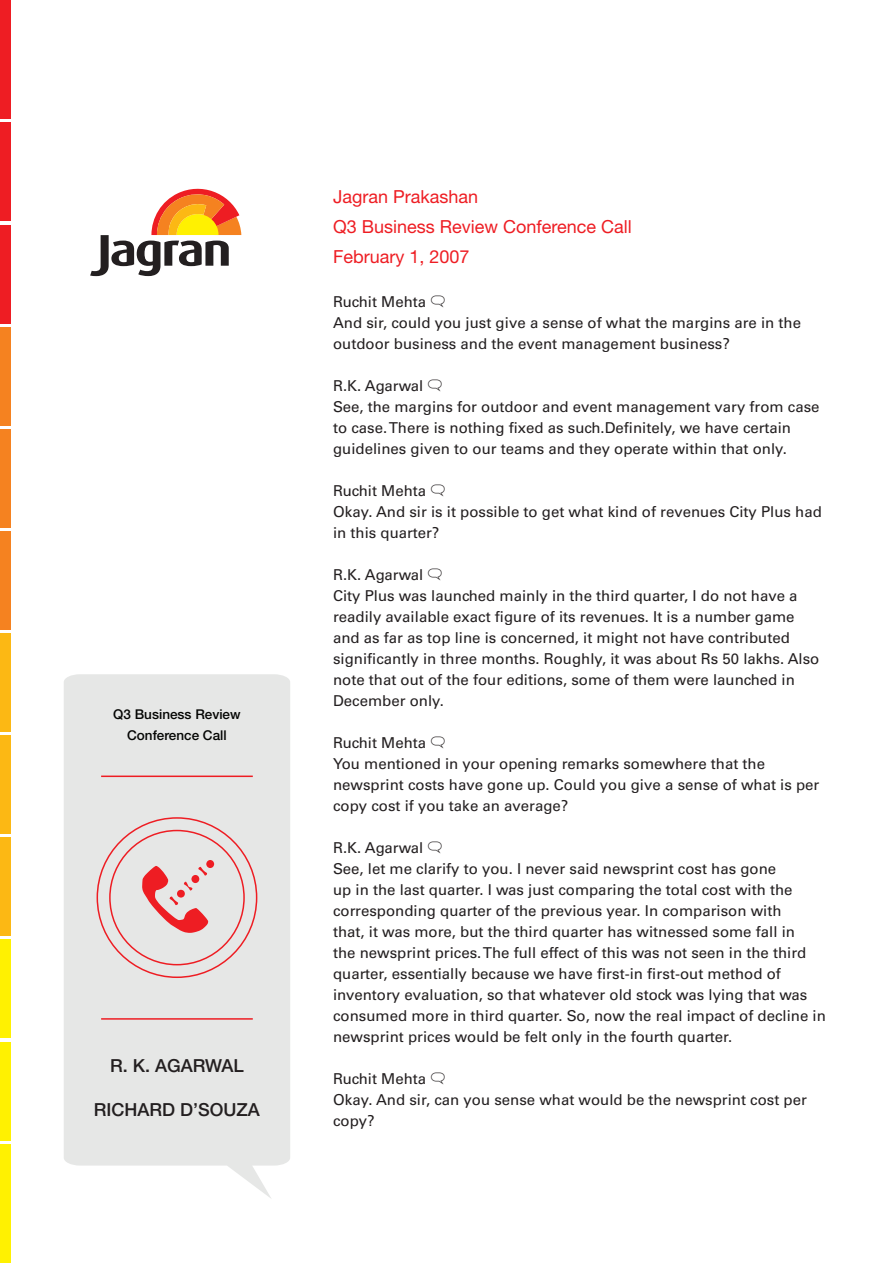
<style>
.page{position:relative;width:893px;height:1263px;background:#fff}
.page>*{position:absolute;margin:0;border:0;box-sizing:border-box;transform-origin:0 0}
.t1{font:18px/30px "Helvetica Neue";color:#ee1d23}
.t2{font:500 18px "Helvetica Neue";color:#231f20}
.t3{font:15px/21px "Univers LT Std";color:#231f20}
.t4{font:500 13.5px/21px "Helvetica Neue";color:#040503;text-align:center}
.s1{font-family:"Talk Balloons"}
</style>
<div class="page">
<svg style="left:64px;top:674px;width:226px;height:524px;background:#e7e6e5"></svg>
<hr style="left:101px;top:1018px;width:152px;height:2px;background:#ee1d23">
<hr style="left:101px;top:775px;width:152px;height:2px;background:#ee1d23">
<svg style="left:142px;top:860px;width:72px;height:73px;background:#e8abac"></svg>
<div style="left:0;top:327px;width:11px;height:98px;background:#f58220"></div>
<div style="left:0;top:429px;width:11px;height:98px;background:#f58220"></div>
<div style="left:0;top:531px;width:11px;height:99px;background:#f58220"></div>
<div style="left:0;top:0;width:11px;height:119px;background:#ee1d23"></div>
<div style="left:0;top:123px;width:11px;height:98px;background:#ee1d23"></div>
<div style="left:0;top:225px;width:11px;height:98px;background:#ee1d23"></div>
<div style="left:0;top:633px;width:11px;height:99px;background:#fcb814"></div>
<div style="left:0;top:735px;width:11px;height:99px;background:#fcb814"></div>
<div style="left:0;top:838px;width:11px;height:98px;background:#fcb814"></div>
<div style="left:0;top:940px;width:11px;height:98px;background:#fff101"></div>
<div style="left:0;top:1042px;width:11px;height:98px;background:#fff101"></div>
<div style="left:0;top:1144px;width:11px;height:119px;background:#fff101"></div>
<svg style="left:90px;top:188px;width:151px;height:88px"></svg>
<p class="t4" style="left:113px;top:704px;width:129px">Q3 Business Review<br>Conference Call</p>
<p class="t2" style="left:110px;top:1055px;width:135px">R. K. AGARWAL</p>
<p class="t2" style="left:94px;top:1098px;width:168px">RICHARD D’SOUZA</p>
<p class="t1" style="left:333px;top:181px;width:300px">Jagran Prakashan<br>Q3 Business Review Conference Call<br>February 1, 2007</p>
<p class="t3" style="left:333px;top:291px;width:469px">Ruchit Mehta <span class="s1">L<br></span>And sir, could you just give a sense of what the margins are in the outdoor business and the event management business?</p>
<p class="t3" style="left:333px;top:375px;width:488px">R.K. Agarwal <span class="s1">L<br></span>See, the margins for outdoor and event management vary from case to case. There is nothing fixed as such.Definitely, we have certain guidelines given to our teams and they operate within that only.</p>
<p class="t3" style="left:333px;top:480px;width:490px">Ruchit Mehta <span class="s1">L<br></span>Okay. And sir is it possible to get what kind of revenues City Plus had in this quarter?</p>
<p class="t3" style="left:333px;top:564px;width:488px">R.K. Agarwal <span class="s1">L<br></span>City Plus was launched mainly in the third quarter, I do not have a readily available exact figure of its revenues. It is a number game and as far as top line is concerned, it might not have contributed significantly in three months. Roughly, it was about Rs 50 lakhs. Also note that out of the four editions, some of them were launched in December only.</p>
<p class="t3" style="left:333px;top:732px;width:488px">Ruchit Mehta <span class="s1">L<br></span>You mentioned in your opening remarks somewhere that the newsprint costs have gone up. Could you give a sense of what is per copy cost if you take an average?</p>
<p class="t3" style="left:333px;top:837px;width:494px">R.K. Agarwal <span class="s1">L<br></span>See, let me clarify to you. I never said newsprint cost has gone<br>up in the last quarter. I was just comparing the total cost with the corresponding quarter of the previous year. In comparison with<br>that, it was more, but the third quarter has witnessed some fall in<br>the newsprint prices. The full effect of this was not seen in the third quarter, essentially because we have first-in first-out method of inventory evaluation, so that whatever old stock was lying that was consumed more in third quarter. So, now the real impact of decline in newsprint prices would be felt only in the fourth quarter.</p>
<p class="t3" style="left:333px;top:1068px;width:475px">Ruchit Mehta <span class="s1">L<br></span>Okay. And sir, can you sense what would be the newsprint cost per copy?</p>
</div>
